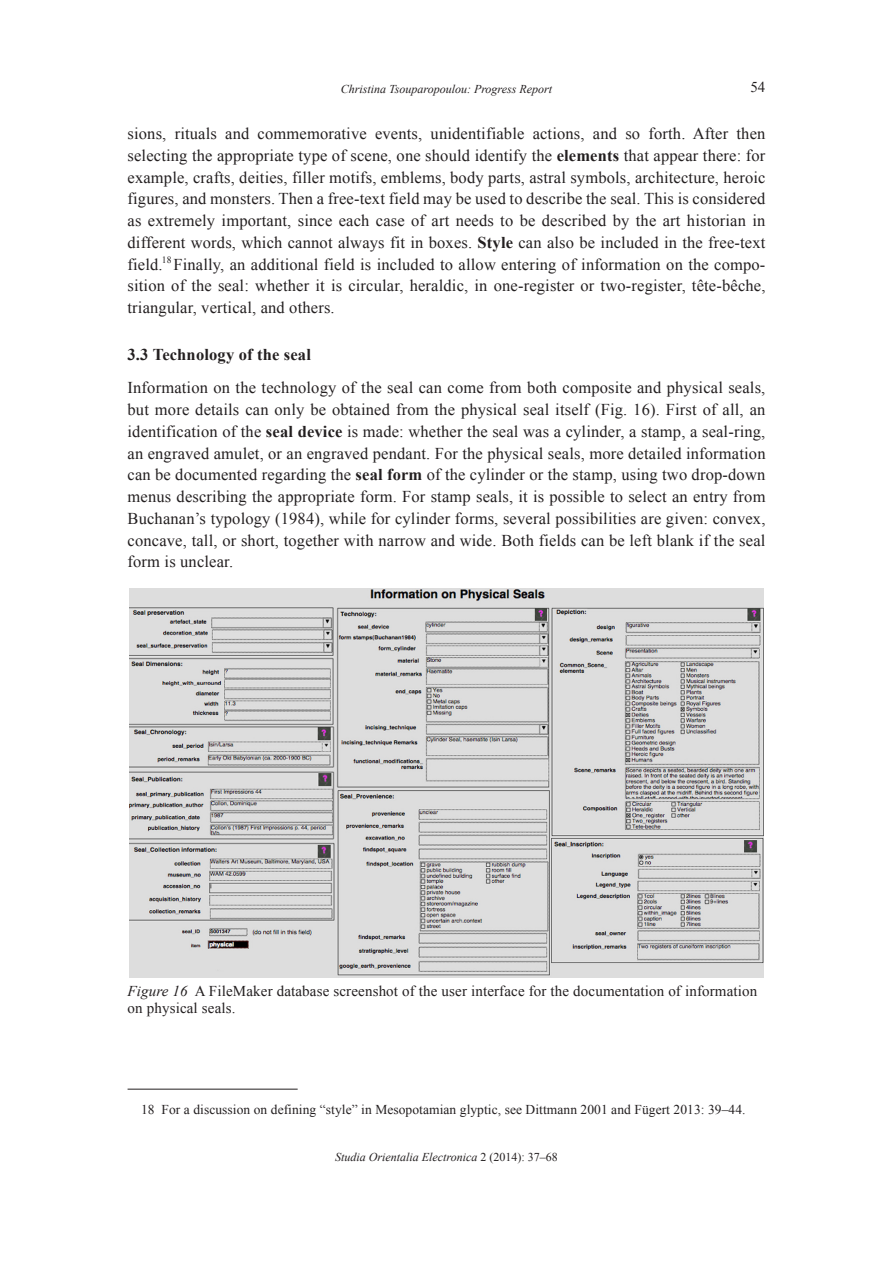
<style>
.page{position:relative;width:893px;height:1263px;background:#fff}
.page>*{position:absolute;margin:0;border:0;box-sizing:border-box;transform-origin:0 0}
.StOr_-_Normal_Init{font:16.5px/21.8px "Times New Roman";letter-spacing:.01em;color:#231f20;text-align:justify}
.StOr_-_Heading_2{font:700 16.5px "Times New Roman";letter-spacing:.01em;color:#231f20}
.StOr_-_Caption_2{font:15px/16.5px "Times New Roman";letter-spacing:.01em;color:#231f20}
.StOr_-_Footnote{font:13.5px "Times New Roman";letter-spacing:.005em;color:#231f20}
.t1{font:italic 12px "Times New Roman";color:#231f20}
.StOr_-_Normal{font:9.6px "Times New Roman";color:#231f20}
.s1{font-weight:700}
.s2{font-style:italic}
.s3{font-style:normal}
</style>
<div class="page">
<img style="left:129px;top:589px;width:635px;height:389px">
<hr style="left:128px;top:1089px;width:170px;height:1px;background:#231f20">
<p class="t1" style="left:341px;top:81px;width:213px">Christina Tsouparopoulou: Progress Report</p>
<p class="StOr_-_Caption_2" style="left:750px;top:78px;width:16px">54</p>
<p class="StOr_-_Normal_Init" style="left:128px;top:122px;width:639px">sions, rituals and commemorative events, unidentifiable actions, and so forth. After then selecting the appropriate type of scene, one should identify the <span class="s1">elements</span> that appear there: for example, crafts, deities, filler motifs, emblems, body parts, astral symbols, architecture, heroic figures, and monsters. Then a free-text field may be used to describe the seal. This is considered as extremely important, since each case of art needs to be described by the art historian in different words, which cannot always fit in boxes. <span class="s1">Style</span> can also be included in the free-text field. Finally, an additional field is included to allow entering of information on the compo&shy;sition of the seal: whether it is circular, heraldic, in one-register or two-register, tête-bêche, triangular, vertical, and others.</p>
<p class="StOr_-_Heading_2" style="left:128px;top:343px;width:185px">3.3 Technology of the seal</p>
<p class="StOr_-_Normal_Init" style="left:128px;top:377px;width:639px">Information on the technology of the seal can come from both composite and physical seals, but more details can only be obtained from the physical seal itself (Fig. 16). First of all, an identification of the <span class="s1">seal device</span> is made: whether the seal was a cylinder, a stamp, a seal-ring, an engraved amulet, or an engraved pendant. For the physical seals, more detailed information can be documented regarding the <span class="s1">seal form</span> of the cylinder or the stamp, using two drop-down menus describing the appropriate form. For stamp seals, it is possible to select an entry from Buchanan’s typology (1984), while for cylinder forms, several possibilities are given: convex, concave, tall, or short, together with narrow and wide. Both fields can be left blank if the seal form is unclear.</p>
<p class="StOr_-_Normal" style="left:162px;top:253px;width:11px">18</p>
<p class="StOr_-_Caption_2" style="left:128px;top:983px;width:631px"><span class="s2">Figure 16</span> A FileMaker database screenshot of the user interface for the documentation of information on physical seals.</p>
<p class="StOr_-_Footnote" style="left:141px;top:1100px;width:606px">18 For a discussion on defining “style” in Mesopotamian glyptic, see Dittmann 2001 and Fügert 2013: 39–44.</p>
<p class="t1" style="left:335px;top:1148px;width:224px">Studia Orientalia Electronica <span class="s3">2 (2014): 37–68</span></p>
</div>
